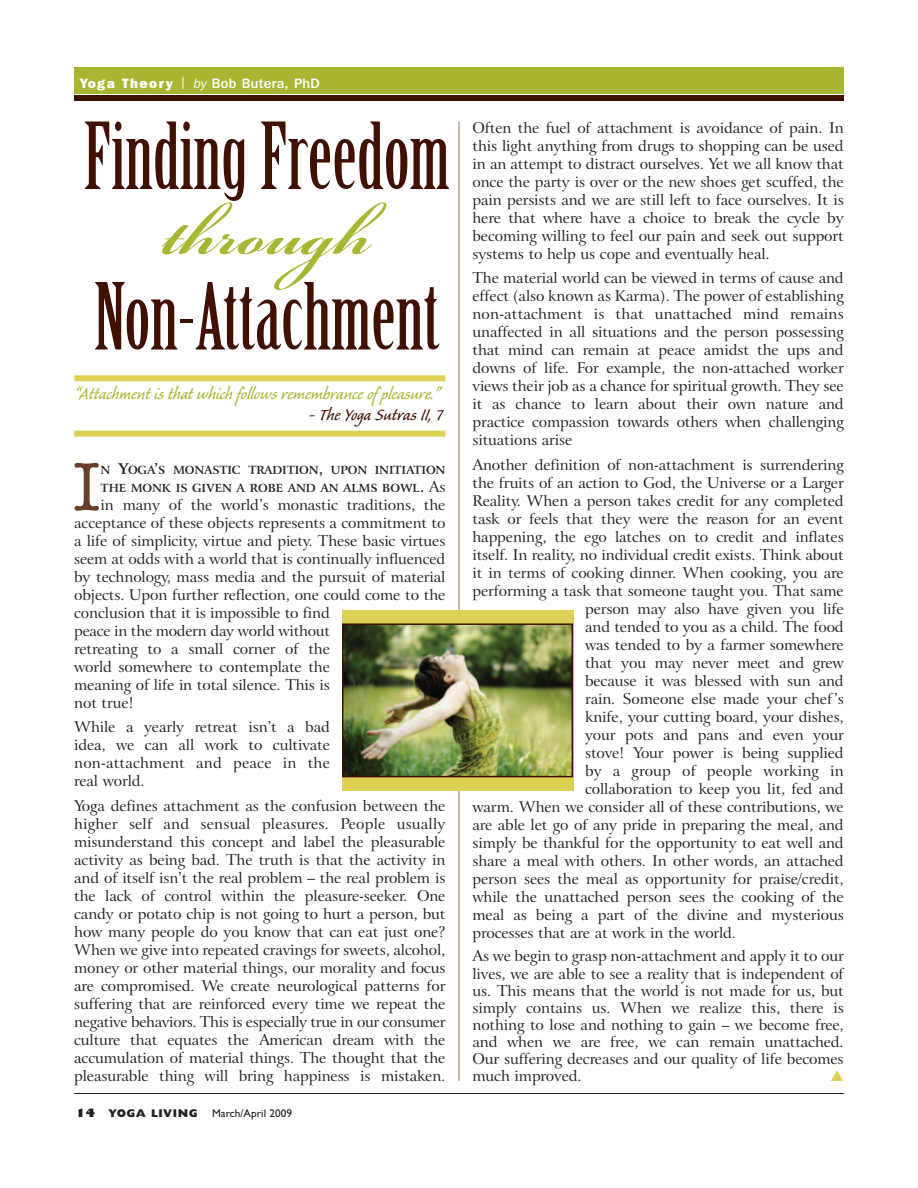
<style>
.page{position:relative;width:918px;height:1188px;background:#fff}
.page>*{position:absolute;margin:0;border:0;box-sizing:border-box;transform-origin:0 0}
.t1{font:90px/64.5px "Birch Std";color:#401000;text-align:center}
.t2{font:500 68.55px "American Typewriter";color:#673e29}
.t3{font:21px "Caliban";letter-spacing:-.005em;color:#a9b632}
.t4{font:21px "Caliban";color:#401000}
.t5{font:15px/18px "Arrus BT";letter-spacing:-.01em;color:#231f20;text-align:justify}
.t6{font:15px "Arrus BT";letter-spacing:.01em;color:#231f20}
.t7{font:500 13.5px "Franklin Gothic IT Cby BT";letter-spacing:.025em;color:#fff}
.t8{font:700 11.25px/18px "Arrus BT";letter-spacing:-.015em;color:#231f20}
.t9{font:11.25px "Gill Sans TT";color:#231f20}
.t10{font:800 11.25px "Gill Sans";letter-spacing:.05em;color:#231f20}
.s1{font-weight:800}
.s2{font-size:12px}
.s3{font-weight:400;font-style:italic}
.s4{font-family:"Bickham Script Pro";font-weight:700;color:#a9b632}
.s5{font-size:15px}
.s6{font-weight:400;font-size:15px}
.s7{font-style:inherit}
</style>
<div class="page">
<hr style="left:459px;top:121px;width:1px;height:960px;background:#916e5c">
<div style="left:342px;top:610px;width:231px;height:181px;background:#ddd155"></div>
<div style="left:74px;top:68px;width:770px;height:33px;background:#a9b632"></div>
<div style="left:74px;top:94px;width:770px;height:7px;background:#401000"></div>
<img style="left:345px;top:626px;width:225px;height:148px">
<div style="left:342px;top:623px;width:231px;height:154px;border:2px solid #401000"></div>
<hr style="left:74px;top:1093px;width:770px;height:1px;background:#231f20">
<div style="left:74px;top:375px;width:372px;height:6px;background:#ddd155"></div>
<div style="left:74px;top:431px;width:372px;height:6px;background:#ddd155"></div>
<hr style="left:74px;top:94px;width:770px;height:1px;background:#fff">
<p class="t7" style="left:80px;top:78px;width:241px"><span class="s1">Yoga Theory</span> <span class="s2">|</span> <span class="s3">by</span> Bob Butera, PhD</p>
<p class="t1" style="left:84px;top:129px;width:368px">FindingFreedom <span class="s4">through</span></p>
<p class="t1" style="left:94px;top:289px;width:347px">Non-Attachment</p>
<p class="t3" style="left:74px;top:386px;width:367px">“Attachment is that which follows remembrance of pleasure.”</p>
<p class="t4" style="left:308px;top:407px;width:136px">- The Yoga Sutras II, 7</p>
<p class="t2" style="left:73px;top:464px;width:28px">I</p>
<p class="t8" style="left:101px;top:462px;width:346px">N <span class="s5">Y</span>OGA<span class="s5">’</span>S MONASTIC TRADITION<span class="s5">,</span> UPON INITIATION<br>THE MONK IS GIVEN A ROBE AND AN ALMS BOWL<span class="s5">.</span> <span class="s6">As</span></p>
<p class="t5" style="left:74px;top:497px;width:373px;text-align:left;text-indent:26px">in many of the world’s monastic traditions, the acceptance of these objects represents a commitment to a life of simplicity, virtue and piety. These basic virtues seem at odds with a world that is continually influenced by technology, mass media and the pursuit of material objects. Upon further reflection, one could come to the conclusion that it is impossible to find<br>peace in the modern day world without<br>retreating to a small corner of the<br>world somewhere to contemplate the<br>meaning of life in total silence. This is<br>not true!</p>
<p class="t5" style="left:74px;top:720px;width:257px">While a yearly retreat isn’t a bad idea, we can all work to cultivate non-attachment and peace in the real world.</p>
<p class="t5" style="left:74px;top:798px;width:373px">Yoga defines attachment as the confusion between the higher self and sensual pleasures. People usually misunderstand this concept and label the pleasurable activity as being bad. The truth is that the activity in and of itself isn’t the real problem – the real problem is the lack of control within the pleasure-seeker. One candy or potato chip is not going to hurt a person, but how many people do you know that can eat just one?<br>When we give into repeated cravings for sweets, alcohol, money or other material things, our morality and focus are compromised. We create neurological patterns for suffering that are reinforced every time we repeat the negative behaviors. This is especially true in our consumer culture that equates the American dream with the accumulation of material things. The thought that the pleasurable thing will bring happiness is mistaken.</p>
<p class="t10" style="left:76px;top:1109px;width:123px"><span class="s7">14</span> YOGA LIVING</p>
<p class="t9" style="left:212px;top:1107px;width:81px">March/April 2009</p>
<p class="t5" style="left:473px;top:120px;width:373px">Often the fuel of attachment is avoidance of pain. In this light anything from drugs to shopping can be used in an attempt to distract ourselves. Yet we all know that once the party is over or the new shoes get scuffed, the pain persists and we are still left to face ourselves. It is here that where have a choice to break the cycle by becoming willing to feel our pain and seek out support systems to help us cope and eventually heal.</p>
<p class="t5" style="left:473px;top:271px;width:373px">The material world can be viewed in terms of cause and effect (also known as Karma). The power of establishing non-attachment is that unattached mind remains unaffected in all situations and the person possessing that mind can remain at peace amidst the ups and downs of life. For example, the non-attached worker views their job as a chance for spiritual growth. They see it as chance to learn about their own nature and practice compassion towards others when challenging situations arise</p>
<p class="t5" style="left:473px;top:457px;width:373px">Another definition of non-attachment is surrendering</p>
<p class="t5" style="left:473px;top:475px;width:373px">the fruits of an action to God, the Universe or a Larger</p>
<p class="t5" style="left:473px;top:493px;width:373px">Reality. When a person takes credit for any completed</p>
<p class="t5" style="left:473px;top:511px;width:373px">task or feels that they were the reason for an event</p>
<p class="t5" style="left:473px;top:529px;width:373px">happening, the ego latches on to credit and inflates</p>
<p class="t5" style="left:473px;top:547px;width:373px">itself. In reality, no individual credit exists. Think about</p>
<p class="t5" style="left:473px;top:565px;width:373px">it in terms of cooking dinner. When cooking, you are</p>
<p class="t5" style="left:473px;top:583px;width:373px">performing a task that someone taught you. That same</p>
<p class="t5" style="left:585px;top:601px;width:260px">person may also have given you life</p>
<p class="t5" style="left:585px;top:619px;width:260px">and tended to you as a child. The food</p>
<p class="t5" style="left:585px;top:637px;width:260px">was tended to by a farmer somewhere</p>
<p class="t5" style="left:585px;top:655px;width:260px">that you may never meet and grew</p>
<p class="t5" style="left:585px;top:673px;width:260px">because it was blessed with sun and</p>
<p class="t5" style="left:585px;top:691px;width:260px">rain. Someone else made your chef’s</p>
<p class="t5" style="left:585px;top:709px;width:260px">knife, your cutting board, your dishes,</p>
<p class="t5" style="left:585px;top:727px;width:260px">your pots and pans and even your</p>
<p class="t5" style="left:585px;top:745px;width:260px">stove! Your power is being supplied</p>
<p class="t6" style="left:585px;top:765px;width:260px">by a group of people working in</p>
<p class="t5" style="left:585px;top:781px;width:260px">collaboration to keep you lit, fed and</p>
<p class="t5" style="left:472px;top:799px;width:373px">warm. When we consider all of these contributions, we</p>
<p class="t5" style="left:472px;top:817px;width:373px">are able let go of any pride in preparing the meal, and</p>
<p class="t5" style="left:472px;top:835px;width:373px">simply be thankful for the opportunity to eat well and</p>
<p class="t5" style="left:472px;top:853px;width:373px">share a meal with others. In other words, an attached</p>
<p class="t5" style="left:472px;top:871px;width:373px">person sees the meal as opportunity for praise/credit,</p>
<p class="t5" style="left:472px;top:889px;width:373px">while the unattached person sees the cooking of the</p>
<p class="t5" style="left:472px;top:907px;width:373px">meal as being a part of the divine and mysterious</p>
<p class="t5" style="left:472px;top:925px;width:265px">processes that are at work in the world.</p>
<p class="t5" style="left:472px;top:949px;width:373px;line-height:17.1px">As we begin to grasp non-attachment and apply it to our lives, we are able to see a reality that is independent of us. This means that the world is not made for us, but simply contains us. When we realize this, there is nothing to lose and nothing to gain – we become free, and when we are free, we can remain unattached.<br>Our suffering decreases and our quality of life becomes much improved.</p>
</div>
